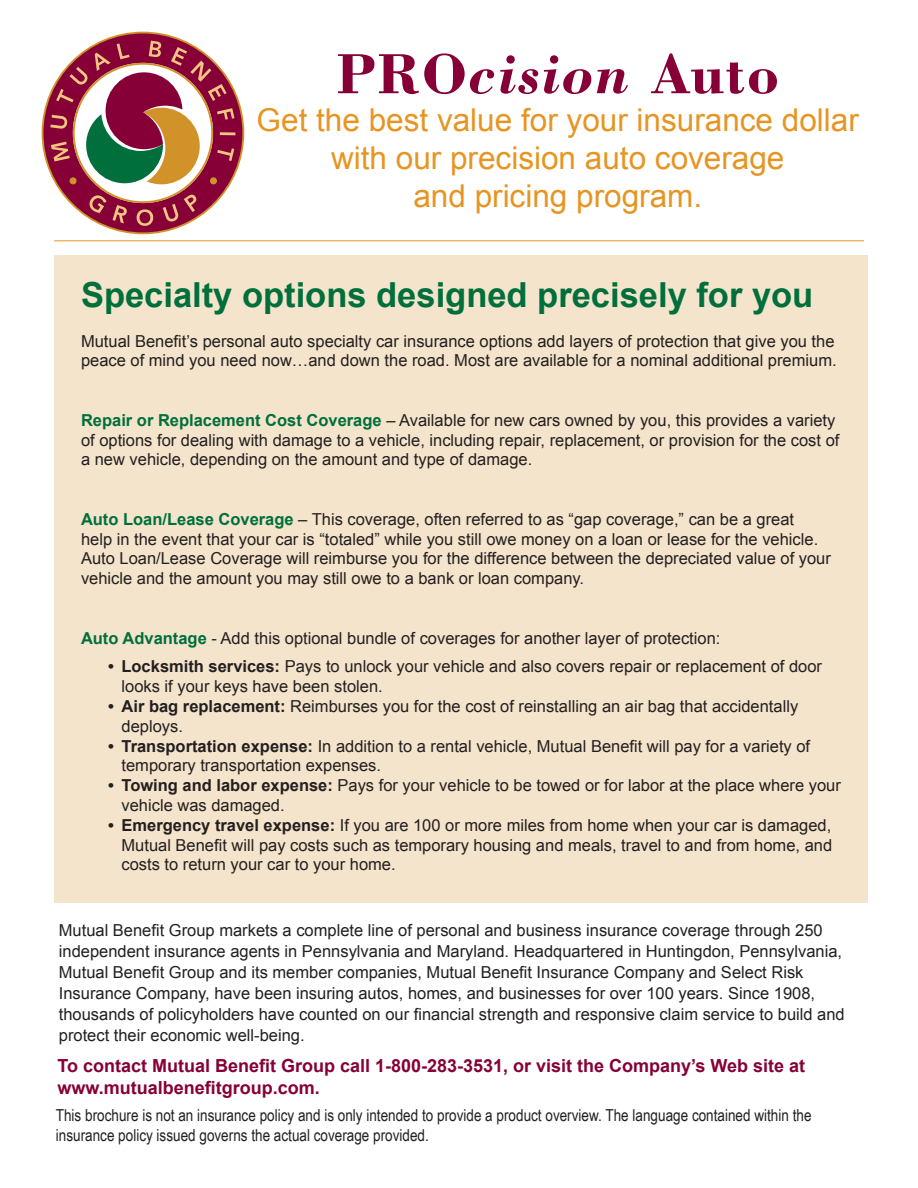
<style>
.page{position:relative;width:918px;height:1188px;background:#fff}
.page>*{position:absolute;margin:0;border:0;box-sizing:border-box;transform-origin:0 0}
.t1{font:700 60px "Bodoni BT";letter-spacing:.025em;color:#860037}
.t2{font:700 34.5px "Arial";color:#006f3c}
.Company_Name{font:31.5px/37.8px "Arial";color:#e79522;text-align:center}
.Company_Name-2{font:700 18px/21.6px "Arial";color:#860037}
.t3{font:16.5px/19.8px "Arial";color:#231f20}
.Company_Name-3{font:16.5px/19.8px "Arial Narrow";color:#231f20}
.s1{font-style:italic}
.s2{font-weight:700;color:#006f3c}
.s3{font-weight:700}
</style>
<div class="page">
<div style="left:54px;top:255px;width:814px;height:648px;background:#f4e4cb"></div>
<hr style="left:54px;top:241px;width:810px;height:1px;background:#e79522">
<svg style="left:42px;top:32px;width:202px;height:202px"></svg>
<p class="t1" style="left:336px;top:36px;width:445px">PRO<span class="s1">cision</span> Auto</p>
<p class="Company_Name" style="left:257px;top:101px;width:604px">Get the best value for your insurance dollar with our precision auto coverage</p>
<p class="Company_Name" style="left:413px;top:177px;width:290px">and pricing program.</p>
<p class="t2" style="left:81px;top:272px;width:734px">Specialty options designed precisely for you</p>
<p class="t3" style="left:81px;top:331px;width:757px">Mutual Benefit’s personal auto specialty car insurance options add layers of protection that give you the peace of mind you need now…and down the road. Most are available for a nominal additional premium.</p>
<p class="t3" style="left:81px;top:410px;width:760px"><span class="s2">Repair or Replacement Cost Coverage</span> – Available for new cars owned by you, this provides a variety of options for dealing with damage to a vehicle, including repair, replacement, or provision for the cost of a new vehicle, depending on the amount and type of damage.</p>
<p class="t3" style="left:81px;top:509px;width:751px"><span class="s2">Auto Loan/Lease Coverage</span> – This coverage, often referred to as “gap coverage,” can be a great<br>help in the event that your car is “totaled” while you still owe money on a loan or lease for the vehicle.<br>Auto Loan/Lease Coverage will reimburse you for the difference between the depreciated value of your vehicle and the amount you may still owe to a bank or loan company.</p>
<p class="t3" style="left:81px;top:628px;width:641px"><span class="s2">Auto Advantage</span> - Add this optional bundle of coverages for another layer of protection:</p>
<p class="t3" style="left:122px;top:657px;width:702px;text-indent:-14px"><span class="s3">• Locksmith services:</span> Pays to unlock your vehicle and also covers repair or replacement of door looks if your keys have been stolen.</p>
<p class="t3" style="left:122px;top:696px;width:678px;text-indent:-14px"><span class="s3">• Air bag replacement:</span> Reimburses you for the cost of reinstalling an air bag that accidentally deploys.</p>
<p class="t3" style="left:122px;top:736px;width:690px;text-indent:-14px"><span class="s3">• Transportation expense:</span> In addition to a rental vehicle, Mutual Benefit will pay for a variety of temporary transportation expenses.</p>
<p class="t3" style="left:122px;top:776px;width:721px;text-indent:-14px"><span class="s3">• Towing and labor expense:</span> Pays for your vehicle to be towed or for labor at the place where your vehicle was damaged.</p>
<p class="t3" style="left:122px;top:815px;width:712px;text-align:justify;text-indent:-14px"><span class="s3">• Emergency travel expense:</span> If you are 100 or more miles from home when your car is damaged, Mutual Benefit will pay costs such as temporary housing and meals, travel to and from home, and costs to return your car to your home.</p>
<p class="t3" style="left:59px;top:920px;width:787px;line-height:21px">Mutual Benefit Group markets a complete line of personal and business insurance coverage through 250 independent insurance agents in Pennsylvania and Maryland. Headquartered in Huntingdon, Pennsylvania, Mutual Benefit Group and its member companies, Mutual Benefit Insurance Company and Select Risk Insurance Company, have been insuring autos, homes, and businesses for over 100 years. Since 1908, thousands of policyholders have counted on our financial strength and responsive claim service to build and protect their economic well-being.</p>
<p class="Company_Name-2" style="left:57px;top:1056px;width:749px">To contact Mutual Benefit Group call 1-800-283-3531, or visit the Company’s Web site at www.mutualbenefitgroup.com.</p>
<p class="Company_Name-3" style="left:56px;top:1105px;width:757px">This brochure is not an insurance policy and is only intended to provide a product overview. The language contained within the insurance policy issued governs the actual coverage provided.</p>
</div>
